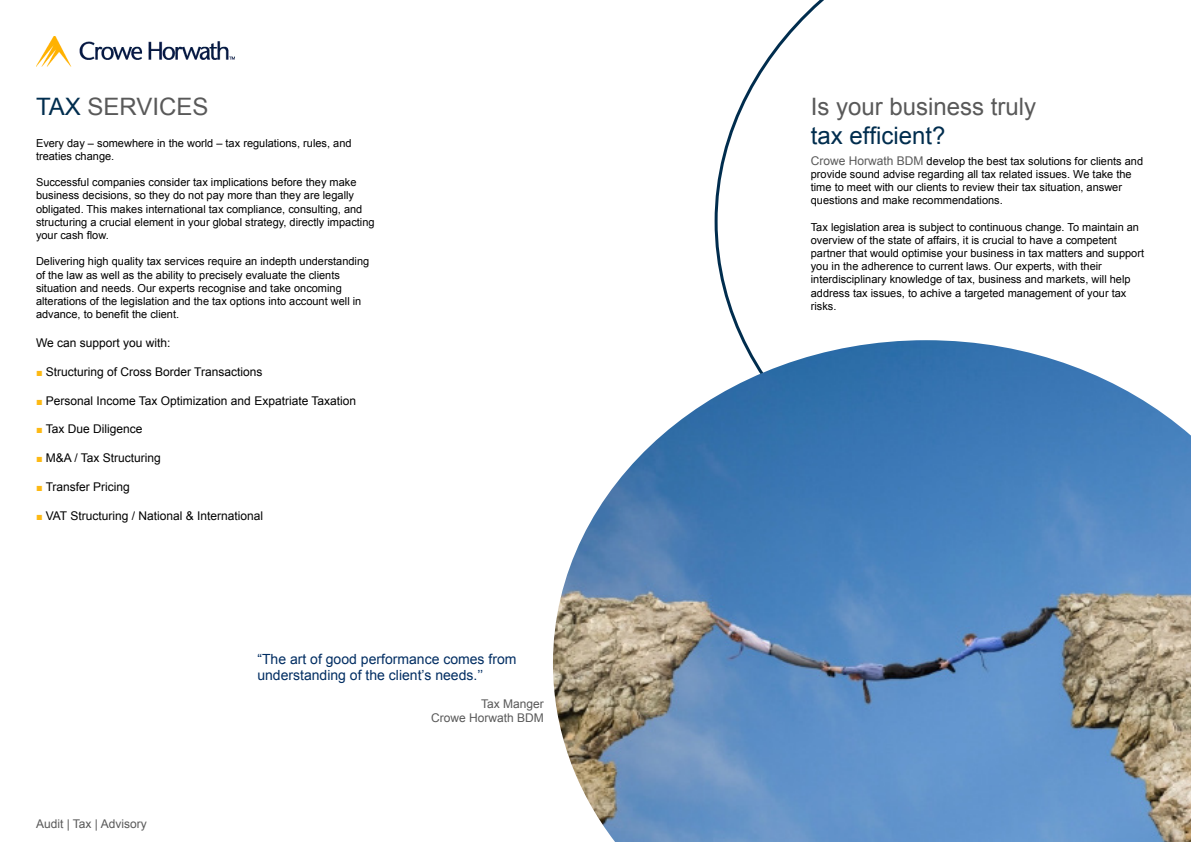
<style>
.page{position:relative;width:1191px;height:842px;background:#fff}
.page>*{position:absolute;margin:0;border:0;box-sizing:border-box;transform-origin:0 0}
.t1{font:24px "Arial";color:#595959}
.t2{font:24px "Arial";color:#002d4e}
.t3{font:14px/16.8px "Arial";color:#002d62}
.t4{font:12px "Arial";color:#000}
.t5{font:12px/14.4px "Arial";color:#595959;text-align:right}
.t6{font:11px/13.2px "Arial";color:#000}
.s1{color:#002d4e}
.s2{font-size:11px;color:#fdb913}
.s3{font-size:12px;color:#595959}
</style>
<div class="page">
<svg style="left:714px;top:0;width:110px;height:340px"></svg>
<img style="left:553px;top:340px;width:638px;height:502px">
<img style="left:36px;top:36px;width:198px;height:31px">
<h1 class="t1" style="left:36px;top:91px;width:174px"><span class="s1">TAX</span> SERVICES</h1>
<p class="t6" style="left:36px;top:136px;width:317px">Every day – somewhere in the world – tax regulations, rules, and treaties change.</p>
<p class="t6" style="left:36px;top:176px;width:340px">Successful companies consider tax implications before they make business decisions, so they do not pay more than they are legally obligated. This makes international tax compliance, consulting, and structuring a crucial element in your global strategy, directly impacting your cash flow.</p>
<p class="t6" style="left:36px;top:255px;width:335px">Delivering high quality tax services require an indepth understanding of the law as well as the ability to precisely evaluate the clients situation and needs. Our experts recognise and take oncoming alterations of the legislation and the tax options into account well in advance to, benefit the client.</p>
<p class="t4" style="left:36px;top:335px;width:136px">We can support you with:</p>
<p class="t4" style="left:36px;top:364px;width:228px"><span class="s2">■</span> Structuring of Cross Border Transactions</p>
<p class="t4" style="left:36px;top:393px;width:322px"><span class="s2">■</span> Personal Income Tax Optimization and Expatriate Taxation</p>
<p class="t4" style="left:36px;top:421px;width:108px"><span class="s2">■</span> Tax Due Diligence</p>
<p class="t4" style="left:36px;top:450px;width:126px"><span class="s2">■</span> M&amp;A / Tax Structuring</p>
<p class="t4" style="left:36px;top:479px;width:95px"><span class="s2">■</span> Transfer Pricing</p>
<p class="t4" style="left:36px;top:508px;width:229px"><span class="s2">■</span> VAT Structuring / National &amp; International</p>
<p class="t5" style="left:36px;top:816px;width:112px">Audit | Tax | Advisory</p>
<p class="t3" style="left:257px;top:650px;width:261px">“The art of good performance comes from understanding of the client s’ needs ‘‘.</p>
<p class="t5" style="left:431px;top:697px;width:114px">Tax Manger<br>Crowe Horwath BDM</p>
<h1 class="t1" style="left:810px;top:91px;width:227px">Is your business truly</h1>
<h1 class="t2" style="left:810px;top:120px;width:136px">tax efficient?</h1>
<p class="t6" style="left:811px;top:154px;width:334px"><span class="s3">Crowe Horwath BDM</span> develop the best tax solutions for clients and provide sound advise regarding all tax related issues. We take the time to meet with our clients to review their tax situation, answer questions and make recommendations.</p>
<p class="t6" style="left:811px;top:220px;width:335px">Tax legislation area is subject to continuous change. To maintain an overview of the state of affairs isit, crucial to have a competent partner that would optimise your business in tax matters and support you in the adherence to current laws. Our experts, with their interdisciplinary knowledge of tax, business and markets, will help address tax issues to, achive a targeted management of your tax risks.</p>
</div>
